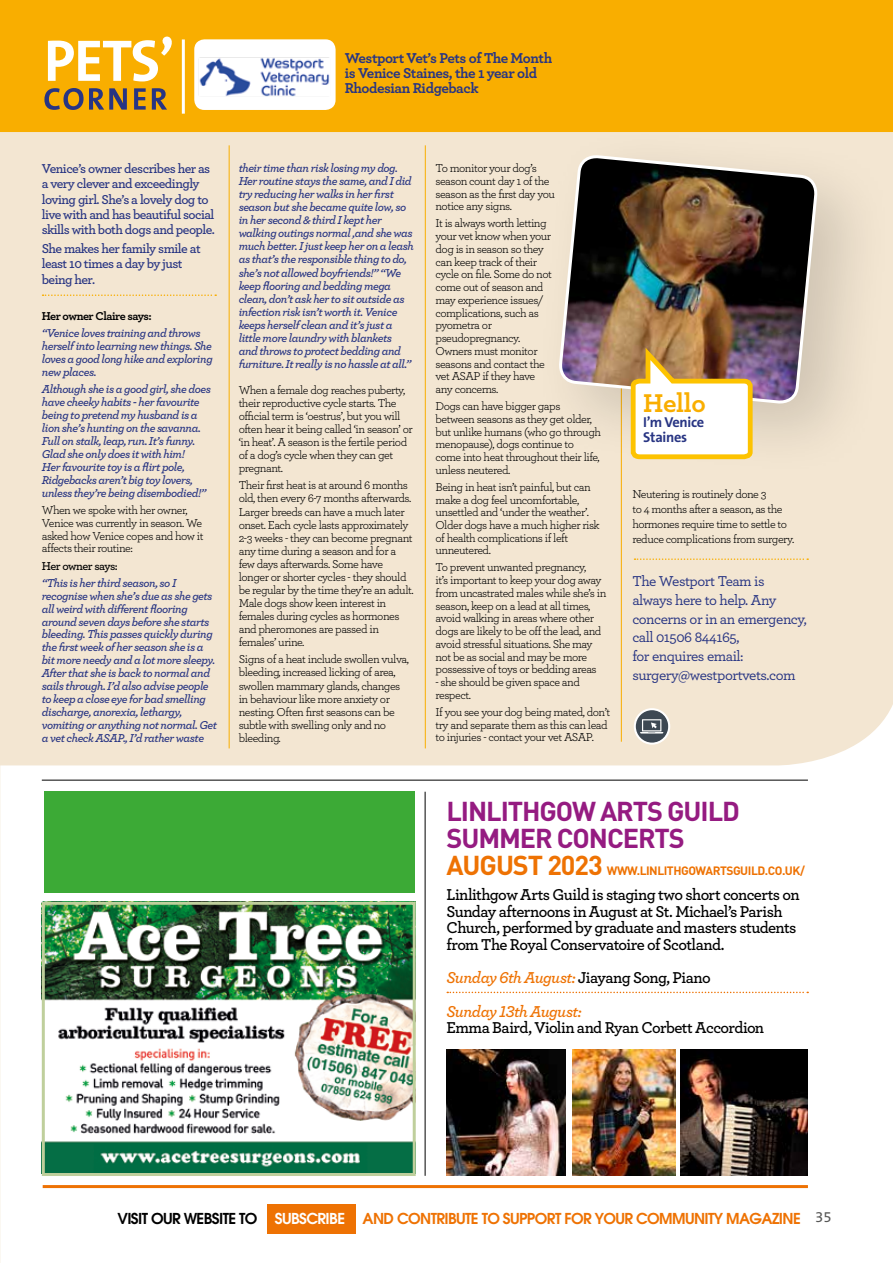
<style>
.page{position:relative;width:893px;height:1263px;background:#fff}
.page>*{position:absolute;margin:0;border:0;box-sizing:border-box;transform-origin:0 0}
.t1{font:700 59.25px "The Sans B7";color:#fff}
.t2{font:700 27px/27px "DIN";letter-spacing:-.04em;color:#951b81}
.t3{font:700 27px "DIN";letter-spacing:-.04em;color:#ee7203}
.t4{font:700 27px "Archer";letter-spacing:-.01em;color:#f9ae00}
.t5{font:600 16.5px/16.5px "Archer";letter-spacing:-.035em;color:#000}
.t6{font:16.5px "Archer Semibold LF Italic";letter-spacing:-.035em;color:#ee7203}
.t7{font:500 15px/18.9px "Archer";letter-spacing:-.03em;color:#283583}
.t8{font:700 15px/15px "Archer";letter-spacing:-.03em;color:#283583}
.t9{font:600 15px "Avant Garde";letter-spacing:-.04em;color:#ee7203}
.t10{font:15px "The Sans B5 Plain";color:#575756}
.t11{font:700 14.4px/15px "The Sans B7";letter-spacing:-.02em;color:#283583}
.t12{font:600 13.5px/15.1px "Archer";letter-spacing:-.04em;color:#283583}
.t13{font:12px/12.8px "Archer";letter-spacing:-.04em;color:#000}
.t14{font:12px/12.9px "Archer Semibold LF Italic";letter-spacing:-.04em;color:#283583}
.t15{font:700 12px "DIN";letter-spacing:-.04em;color:#ee7203}
.t16{font:700 12px "Archer";letter-spacing:-.045em;color:#000}
.t17{font:600 12px "Archer";letter-spacing:-.045em;color:#000}
.s1{font-family:"Archer Semibold LF Italic";font-weight:400;color:#ee7203}
.s2{color:#000}
.s3{color:#fff}
</style>
<div class="page">
<div style="left:0;top:132px;width:893px;height:633px;background:#f3e6d2"></div>
<hr style="left:229px;top:145px;width:1px;height:603px;background:#f9ae00">
<hr style="left:425px;top:145px;width:1px;height:603px;background:#f9ae00">
<hr style="left:621px;top:208px;width:1px;height:534px;background:#f9ae00">
<div style="left:0;top:0;width:893px;height:132px;background:#f9ae00"></div>
<svg style="left:44px;top:88px;width:123px;height:22px;background:#9c7839"></svg>
<hr style="left:182px;top:39px;width:3px;height:75px;background:#fff">
<img style="left:194px;top:39px;width:142px;height:71px">
<div style="left:532px;top:124px;width:361px;height:354px;background:#000;opacity:.15"></div>
<img style="left:557px;top:132px;width:262px;height:294px">
<hr style="left:425px;top:792px;width:1px;height:384px;background:#000">
<img style="left:46px;top:906px;width:366px;height:266px">
<div style="left:42px;top:902px;width:374px;height:274px;border:3px solid #bfcf9c"></div>
<div style="left:635px;top:709px;width:34px;height:35px;background:#fff;border-radius:17px"></div>
<svg style="left:635px;top:710px;width:34px;height:33px"></svg>
<svg style="left:640px;top:719px;width:23px;height:14px"></svg>
<div style="left:634px;top:708px;width:36px;height:37px;border:2px solid #fff;border-radius:50%"></div>
<div style="left:267px;top:1204px;width:89px;height:30px;background:#ee7203"></div>
<svg style="left:43px;top:294px;width:173px;height:2px"></svg>
<hr style="left:43px;top:1185px;width:765px;height:3px;background:#ee7203">
<hr style="left:42px;top:780px;width:766px;height:1px;background:#000">
<div style="left:44px;top:792px;width:370px;height:101px;background:#3caa36"></div>
<svg style="left:628px;top:341px;width:127px;height:121px"></svg>
<svg style="left:634px;top:558px;width:174px;height:2px"></svg>
<svg style="left:447px;top:992px;width:361px;height:1px"></svg>
<img style="left:681px;top:1049px;width:127px;height:127px">
<img style="left:446px;top:1049px;width:120px;height:127px">
<img style="left:572px;top:1049px;width:103px;height:127px">
<h1 class="t1" style="left:44px;top:30px;width:133px">PETS’</h1>
<p class="t8" style="left:345px;top:50px;width:209px">Westport Vet’s Pets of The Month is Venice Staines, the 1 year old<br>Rhodesian Ridgeback</p>
<p class="t12" style="left:42px;top:161px;width:175px">Venice’s owner describes her as a very clever and exceedingly loving girl. She’s a lovely dog to live with and has beautiful social skills with both dogs and people.</p>
<p class="t12" style="left:42px;top:241px;width:160px">She makes her family smile at least 10 times a day by just being her.</p>
<p class="t16" style="left:42px;top:309px;width:112px">Her owner Claire says:</p>
<p class="t14" style="left:42px;top:327px;width:172px">“Venice loves training and throws herself into learning new things. She loves a good long hike and exploring new places.</p>
<p class="t14" style="left:42px;top:382px;width:171px">Although she is a good girl, she does have cheeky habits - her favourite being to pretend my husband is a lion she’s hunting on the savanna.<br>Full on stalk, leap, run. It’s funny.<br>Glad she only does it with him!<br>Her favourite toy is a flirt pole, Ridgebacks aren’t big toy lovers, unless they’re being disembodied!”</p>
<p class="t13" style="left:42px;top:503px;width:163px">When we spoke with her owner,<br>Venice was currently in season. We asked how Venice copes and how it affects their routine:</p>
<p class="t17" style="left:42px;top:558px;width:78px">Her owner says:</p>
<p class="t14" style="left:42px;top:576px;width:177px">“This is her third season, so I recognise when she’s due as she gets all weird with different flooring around seven days before she starts bleeding. This passes quickly during the first week of her season she is a bit more needy and a lot more sleepy.<br>After that she is back to normal and sails through. I’d also advise people to keep a close eye for bad smelling discharge, anorexia, lethargy, vomiting or anything not normal. Get a vet check ASAP., I’d rather waste</p>
<p class="t14" style="left:239px;top:161px;width:177px">their time than risk losing my dog.<br>Her routine stays the same, and I did try reducing her walks in her first season but she became quite low, so in her second &amp; third I kept her walking outings normal ,and she was much better. I just keep her on a leash as that’s the responsible thing to do, she’s not allowed boyfriends!” “We keep flooring and bedding mega clean, don’t ask her to sit outside as infection risk isn’t worth it. Venice keeps herself clean and it’s just a little more laundry with blankets and throws to protect bedding and furniture. It really is no hassle at all.”</p>
<p class="t13" style="left:239px;top:383px;width:176px">When a female dog reaches puberty, their reproductive cycle starts. The official term is ‘oestrus’, but you will often hear it being called ‘in season’ or ‘in heat’. A season is the fertile period of a dog’s cycle when they can get pregnant.</p>
<p class="t13" style="left:239px;top:479px;width:177px">Their first heat is at around 6 months old, then every 6-7 months afterwards.<br>Larger breeds can have a much later onset. Each cycle lasts approximately 2-3 weeks - they can become pregnant any time during a season and for a few days afterwards. Some have longer or shorter cycles - they should be regular by the time they’re an adult.<br>Male dogs show keen interest in females during cycles as hormones and pheromones are passed in females’ urine.</p>
<p class="t13" style="left:239px;top:652px;width:172px">Signs of a heat include swollen vulva, bleeding, increased licking of area, swollen mammary glands, changes in behaviour like more anxiety or nesting. Often first seasons can be subtle with swelling only and no bleeding.</p>
<p class="t13" style="left:435px;top:161px;width:121px">To monitor your dog’s season count day 1 of the season as the first day you notice any signs.</p>
<p class="t13" style="left:435px;top:217px;width:118px">It is always worth letting your vet know when your dog is in season so they can keep track of their cycle on file. Some do not come out of season and may experience issues/ complications, such as pyometra or pseudopregnancy.<br>Owners must monitor seasons and contact the vet ASAP if they have any concerns.</p>
<p class="t13" style="left:435px;top:399px;width:167px">Dogs can have bigger gaps between seasons as they get older, but unlike humans (who go through menopause), dogs continue to come into heat throughout their life, unless neutered.</p>
<p class="t13" style="left:435px;top:480px;width:166px">Being in heat isn’t painful, but can make a dog feel uncomfortable, unsettled and ‘under the weather’.<br>Older dogs have a much higher risk of health complications if left unneutered.</p>
<p class="t13" style="left:435px;top:561px;width:173px">To prevent unwanted pregnancy,<br>it’s important to keep your dog away from uncastrated males while she’s in season, keep on a lead at all times, avoid walking in areas where other dogs are likely to be off the lead, and avoid stressful situations. She may not be as social and may be more possessive of toys or bedding areas</p>
<p class="t13" style="left:435px;top:675px;width:146px">- she should be given space and respect.</p>
<p class="t13" style="left:435px;top:705px;width:176px">If you see your dog being mated, don’t try and separate them as this can lead to injuries - contact your vet ASAP.</p>
<h2 class="t4" style="left:643px;top:386px;width:64px">Hello</h2>
<p class="t11" style="left:643px;top:415px;width:63px">I’m Venice<br>Staines</p>
<p class="t13" style="left:632px;top:486px;width:163px;line-height:15px">Neutering is routinely done 3<br>to 4 months after a season, as the hormones require time to settle to reduce complications from surgery.</p>
<p class="t7" style="left:632px;top:571px;width:176px">The Westport Team is always here to help. Any concerns or in an emergency, call 01506 844165,<br>for enquires email: surgery@westportvets.com</p>
<h2 class="t2" style="left:446px;top:797px;width:295px">LINLITHGOW ARTS GUILD<br>SUMMER CONCERTS</h2>
<h2 class="t3" style="left:446px;top:848px;width:158px">AUGUST 2023</h2>
<p class="t15" style="left:607px;top:863px;width:199px">WWW.LINLITHGOWARTSGUILD.CO.UK/</p>
<h3 class="t5" style="left:446px;top:886px;width:355px">Linlithgow Arts Guild is staging two short concerts on Sunday afternoons in August at St. Michael’s Parish Church, performed by graduate and masters students from The Royal Conservatoire of Scotland.</h3>
<h3 class="t5" style="left:446px;top:969px;width:266px"><span class="s1">Sunday 6th August:</span> Jiayang Song, Piano</h3>
<h3 class="t6" style="left:446px;top:1001px;width:137px">Sunday 13th August:</h3>
<h3 class="t5" style="left:446px;top:1019px;width:319px">Emma Baird, Violin and Ryan Corbett Accordion</h3>
<p class="t9" style="left:117px;top:1209px;width:685px"><span class="s2">VISIT OUR WEBSITE TO</span> <span class="s3">SUBSCRIBE</span> AND CONTRIBUTE TO SUPPORT FOR YOUR COMMUNITY MAGAZINE</p>
<p class="t10" style="left:815px;top:1209px;width:18px">35</p>
</div>
